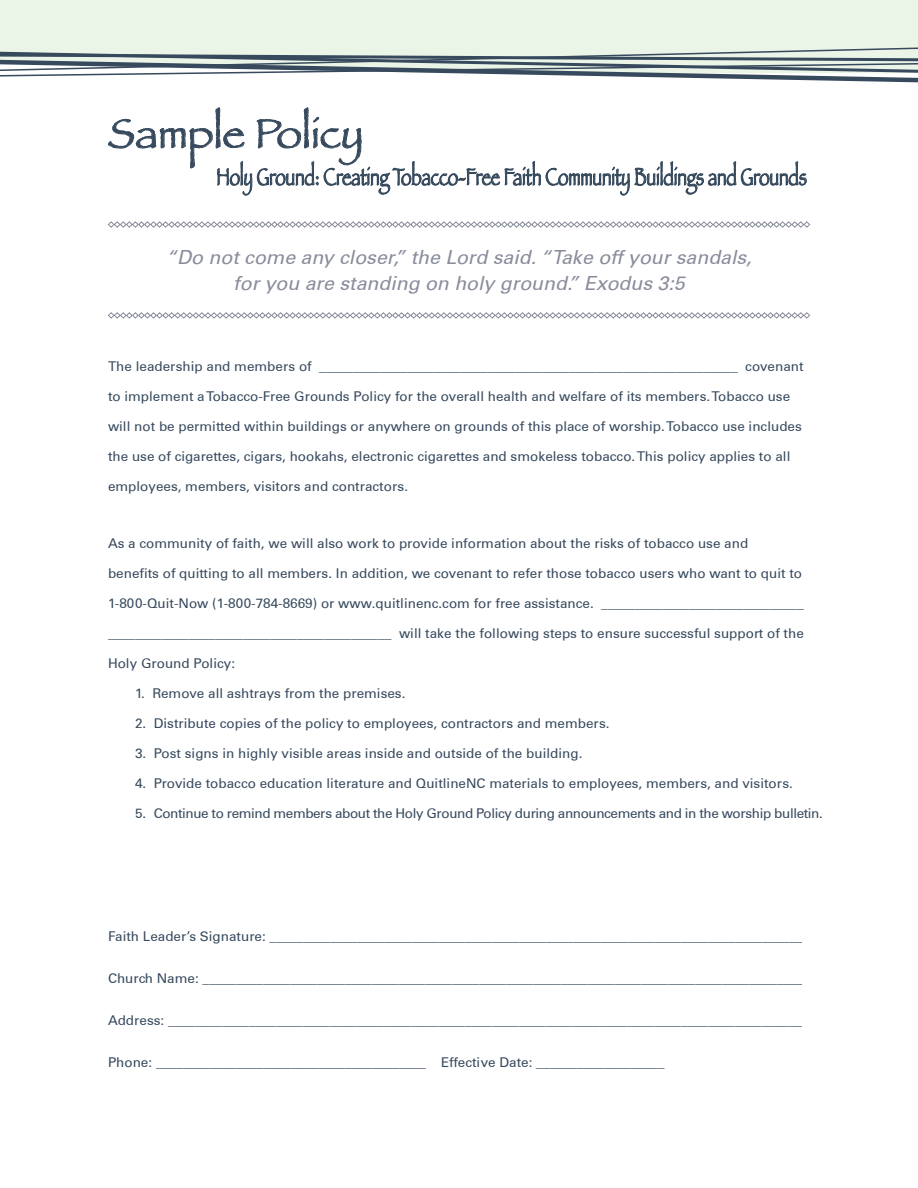
<style>
.page{position:relative;width:918px;height:1188px;background:#fff}
.page>*{position:absolute;margin:0;border:0;box-sizing:border-box;transform-origin:0 0}
.t1{font:42px "Papyrus";color:#36495d}
.t2{font:condensed 24.75px "Papyrus";color:#36495d}
.t3{font:italic 19.5px/25.5px "Univers";color:#898c9b;text-align:center}
.t4{font:13.5px "Univers";color:#36495d}
.t5{font:13.5px "Univers";letter-spacing:-.03em;color:#36495d}
</style>
<div class="page">
<svg style="left:108px;top:107px;width:699px;height:89px"></svg>
<div style="left:0;top:0;width:918px;height:46px;background:#eaf4e7"></div>
<svg style="left:0;top:46px;width:918px;height:37px"></svg>
<svg style="left:108px;top:221px;width:702px;height:7px"></svg>
<svg style="left:108px;top:312px;width:702px;height:7px"></svg>
<h1 class="t1" style="left:108px;top:108px;width:257px">Sample Policy</h1>
<h1 class="t2" style="left:217px;top:162px;width:592px">Holy Ground: Creating Tobacco-Free Faith Community Buildings and Grounds</h1>
<h2 class="t3" style="left:166px;top:245px;width:587px">“Do not come any closer,” the Lord said. “Take off your sandals, for you are standing on holy ground.” Exodus 3:5</h2>
<p class="t4" style="left:108px;top:359px;width:697px">The leadership and members of ______________________________________________________________ covenant</p>
<p class="t4" style="left:108px;top:389px;width:684px">to implement a Tobacco-Free Grounds Policy for the overall health and welfare of its members. Tobacco use</p>
<p class="t4" style="left:108px;top:419px;width:695px">will not be permitted within buildings or anywhere on grounds of this place of worship. Tobacco use includes</p>
<p class="t4" style="left:108px;top:449px;width:684px">the use of cigarettes, cigars, hookahs, electronic cigarettes and smokeless tobacco. This policy applies to all</p>
<p class="t4" style="left:108px;top:479px;width:302px">employees, members, visitors and contractors.</p>
<p class="t4" style="left:108px;top:536px;width:642px">As a community of faith, we will also work to provide information about the risks of tobacco use and</p>
<p class="t4" style="left:108px;top:566px;width:696px">benefits of quitting to all members. In addition, we covenant to refer those tobacco users who want to quit to</p>
<p class="t4" style="left:108px;top:596px;width:697px">1-800-Quit-Now (1-800-784-8669) or www.quitlinenc.com for free assistance. ______________________________</p>
<p class="t4" style="left:108px;top:626px;width:697px">__________________________________________ will take the following steps to ensure successful support of the</p>
<p class="t4" style="left:108px;top:656px;width:129px">Holy Ground Policy:</p>
<p class="t4" style="left:135px;top:686px;width:272px">1. Remove all ashtrays from the premises.</p>
<p class="t4" style="left:135px;top:716px;width:476px">2. Distribute copies of the policy to employees, contractors and members.</p>
<p class="t4" style="left:135px;top:746px;width:449px">3. Post signs in highly visible areas inside and outside of the building.</p>
<p class="t4" style="left:135px;top:776px;width:659px">4. Provide tobacco education literature and QuitlineNC materials to employees, members, and visitors.</p>
<p class="t5" style="left:135px;top:806px;width:689px">5. Continue to remind members about the Holy Ground Policy during announcements and in the worship bulletin.</p>
<p class="t4" style="left:108px;top:929px;width:696px">Faith Leader’s Signature: _______________________________________________________________________________</p>
<p class="t4" style="left:108px;top:971px;width:697px">Church Name: _________________________________________________________________________________________</p>
<p class="t4" style="left:108px;top:1013px;width:696px">Address: ______________________________________________________________________________________________</p>
<p class="t4" style="left:108px;top:1055px;width:558px">Phone: ________________________________________ Effective Date: ___________________</p>
</div>
